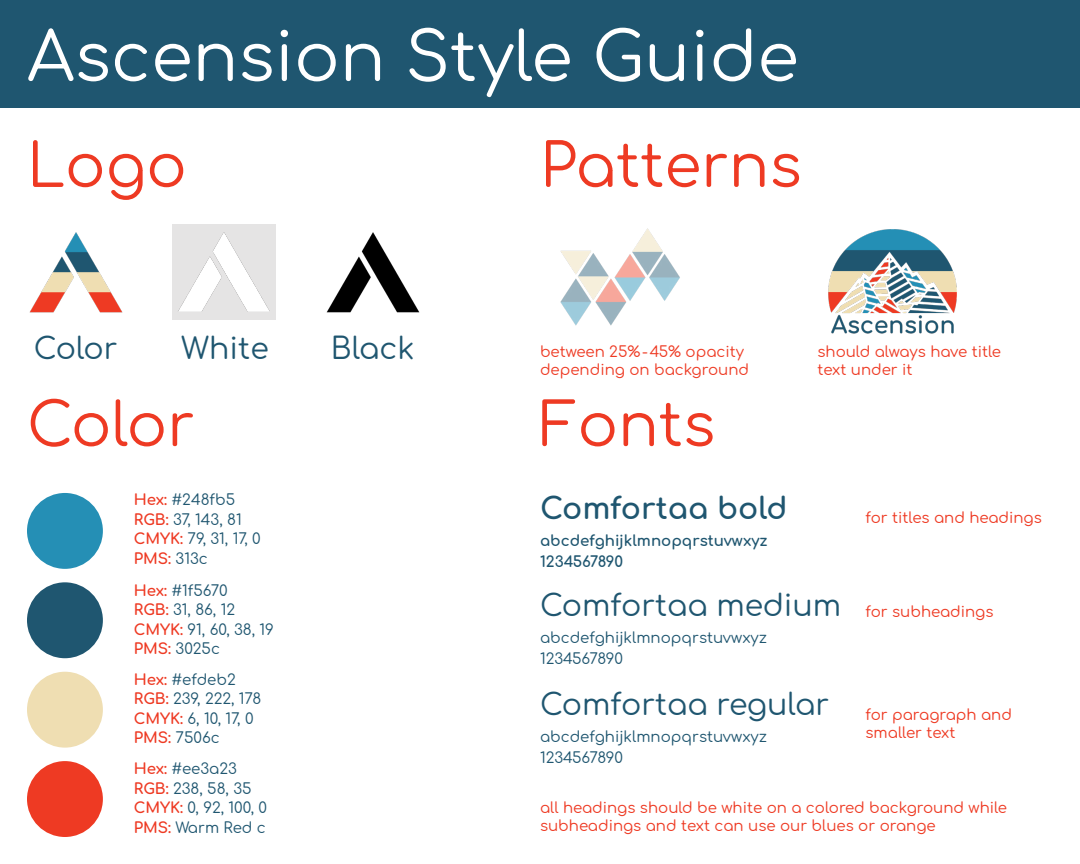
<style>
.page{position:relative;width:1080px;height:864px;background:#fff}
.page>*{position:absolute;margin:0;border:0;box-sizing:border-box;transform-origin:0 0}
.t1{font:67.5px "Comfortaa";color:#fff}
.t2{font:60px "Comfortaa";color:#ee3a23}
.t3{font:30px "Comfortaa";color:#1f5670}
.t4{font:15px "Comfortaa";color:#1f5670}
.t5{font:15px/18px "Comfortaa";color:#ee3a23}
.s1{color:#ee3a23}
.s2{color:#1f5670}
</style>
<div class="page">
<div style="left:0;top:0;width:1080px;height:108px;background:#1f5670"></div>
<div style="left:172px;top:224px;width:104px;height:96px;background:#e5e4e4"></div>
<img style="left:178px;top:232px;width:92px;height:80px">
<img style="left:29px;top:232px;width:94px;height:81px">
<img style="left:326px;top:232px;width:94px;height:81px">
<div style="left:27px;top:493px;width:76px;height:76px;background:#258fb5;border-radius:50%"></div>
<div style="left:27px;top:582px;width:76px;height:76px;background:#1f5670;border-radius:50%"></div>
<div style="left:27px;top:672px;width:76px;height:76px;background:#efdeb2;border-radius:50%"></div>
<div style="left:27px;top:761px;width:76px;height:76px;background:#ee3a23;border-radius:50%"></div>
<img style="left:828px;top:229px;width:129px;height:105px">
<img style="left:560px;top:228px;width:120px;height:98px">
<p class="t1" style="left:27px;top:-4px;width:773px">Ascension Style Guide</p>
<p class="t2" style="left:27px;top:111px;width:161px">Logo</p>
<p class="t2" style="left:540px;top:111px;width:263px">Patterns</p>
<p class="t3" style="left:34px;top:321px;width:85px">Color</p>
<p class="t3" style="left:181px;top:321px;width:89px">White</p>
<p class="t3" style="left:331px;top:321px;width:85px">Black</p>
<p class="t5" style="left:540px;top:341px;width:206px">between 25%-45% opacity</p>
<p class="t5" style="left:540px;top:359px;width:211px">depending on background</p>
<p class="t2" style="left:27px;top:370px;width:169px">Color</p>
<p class="t2" style="left:540px;top:370px;width:177px">Fonts</p>
<p class="t5" style="left:817px;top:341px;width:185px">should always have title</p>
<p class="t5" style="left:817px;top:359px;width:97px">text under it</p>
<p class="t4" style="left:134px;top:486px;width:103px"><span class="s1">Hex:</span> #248fb5</p>
<p class="t4" style="left:134px;top:506px;width:109px"><span class="s1">RGB:</span> 37, 143, 81</p>
<p class="t4" style="left:134px;top:525px;width:129px"><span class="s1">CMYK:</span> 79, 31, 17, 0</p>
<p class="t5" style="left:134px;top:548px;width:75px">PMS: <span class="s2">313c</span></p>
<p class="t4" style="left:134px;top:577px;width:95px"><span class="s1">Hex:</span> #1f5670</p>
<p class="t4" style="left:134px;top:596px;width:103px"><span class="s1">RGB:</span> 31, 86, 12</p>
<p class="t4" style="left:134px;top:616px;width:142px"><span class="s1">CMYK:</span> 91, 60, 38, 19</p>
<p class="t4" style="left:134px;top:635px;width:88px"><span class="s1">PMS:</span> 3025c</p>
<p class="t4" style="left:134px;top:666px;width:103px"><span class="s1">Hex:</span> #efdeb2</p>
<p class="t4" style="left:134px;top:685px;width:129px"><span class="s1">RGB:</span> 239, 222, 178</p>
<p class="t4" style="left:134px;top:705px;width:121px"><span class="s1">CMYK:</span> 6, 10, 17, 0</p>
<p class="t4" style="left:134px;top:724px;width:87px"><span class="s1">PMS:</span> 7506c</p>
<p class="t4" style="left:134px;top:755px;width:105px"><span class="s1">Hex:</span> #ee3a23</p>
<p class="t4" style="left:134px;top:775px;width:119px"><span class="s1">RGB:</span> 238, 58, 35</p>
<p class="t4" style="left:134px;top:794px;width:135px"><span class="s1">CMYK:</span> 0, 92, 100, 0</p>
<p class="t4" style="left:134px;top:814px;width:133px"><span class="s1">PMS:</span> Warm Red c</p>
<p class="t3" style="left:540px;top:481px;width:249px">Comfortaa bold</p>
<p class="t4" style="left:540px;top:527px;width:229px">abcdefghijklmnopqrstuvwxyz</p>
<p class="t4" style="left:540px;top:548px;width:85px">1234567890</p>
<p class="t3" style="left:540px;top:578px;width:303px">Comfortaa medium</p>
<p class="t4" style="left:540px;top:624px;width:229px">abcdefghijklmnopqrstuvwxyz</p>
<p class="t4" style="left:540px;top:645px;width:84px">1234567890</p>
<p class="t3" style="left:540px;top:677px;width:291px">Comfortaa regular</p>
<p class="t4" style="left:540px;top:723px;width:229px">abcdefghijklmnopqrstuvwxyz</p>
<p class="t4" style="left:540px;top:744px;width:84px">1234567890</p>
<p class="t5" style="left:866px;top:507px;width:178px">for titles and headings</p>
<p class="t5" style="left:866px;top:601px;width:130px">for subheadings</p>
<p class="t5" style="left:866px;top:704px;width:148px">for paragraph and</p>
<p class="t5" style="left:866px;top:722px;width:91px">smaller text</p>
<p class="t5" style="left:540px;top:796px;width:469px">all headings should be white on a colored background while subheadings and text can use our blues or orange</p>
</div>
